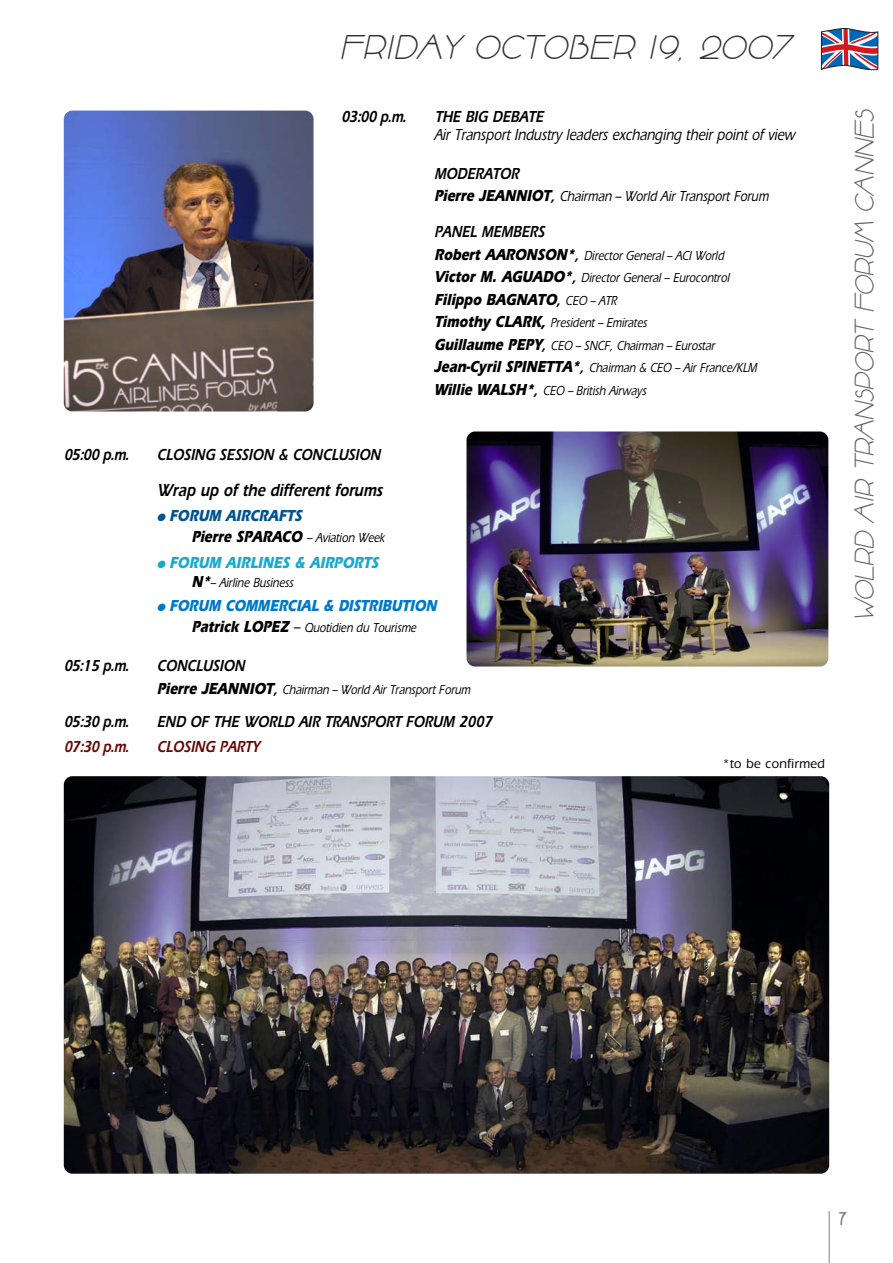
<style>
.page{position:relative;width:893px;height:1263px;background:#fff}
.page>*{position:absolute;margin:0;border:0;box-sizing:border-box;transform-origin:0 0}
.t1{font:italic 36px "Gabardine";color:#333}
.t2{font:italic 28.5px "Gabardine";color:#666}
.t3{font:22.5px "Banjoman";color:#666}
.t4{font:italic 600 18px "Itc Eras";color:#000;scale:.8 1}
.t5{font:italic 600 16.5px "Itc Eras";color:#000;scale:.8 1}
.t6{font:italic 500 16.5px "Itc Eras";color:#000;scale:.8 1}
.t7{font:italic 700 16.5px/21px "Itc Eras";color:#005291;scale:.8 1}
.t8{font:italic 700 16.5px "Itc Eras";letter-spacing:-.005em;color:#0078c7;scale:.8 1}
.t9{font:italic 700 16.5px "Itc Eras";color:#17a9d0;scale:.8 1}
.t10{font:italic 700 16.5px "Itc Eras";color:#000;scale:.8 1}
.t11{font:italic 600 16.5px "Itc Eras";color:#670805;scale:.8 1}
.t12{font:italic 500 15px "Itc Eras";color:#000;scale:.8 1}
.t13{font:italic 500 13.5px/22.5px "Itc Eras";color:#000;scale:.8 1}
.t14{font:500 13.5px "Itc Eras";letter-spacing:.015em;color:#000;scale:.95 1}
.s1{font-weight:700;font-size:16.5px}
.s2{font-weight:600;font-size:16.5px}
.s3{font-weight:600}
.s4{font-weight:500;font-size:13.5px}
.s5{color:#000}
.s6{font-weight:500;font-size:13.5px;color:#000}
.s7{font-size:16.5px}
</style>
<div class="page">
<hr style="left:829px;top:1211px;width:1px;height:52px;background:#808080">
<svg style="left:821px;top:28px;width:58px;height:43px"></svg>
<img style="left:64px;top:776px;width:765px;height:398px;border-radius:9px">
<img style="left:64px;top:111px;width:250px;height:300px;border-radius:9px">
<img style="left:466px;top:431px;width:362px;height:235px;border-radius:9px">
<h1 class="t1" style="left:340px;top:35px;width:450px">FRIDAY OCTOBER 19, 2007</h1>
<p class="t5" style="left:341px;top:111px;width:86px">03:00 p.m.</p>
<p class="t5" style="left:435px;top:111px;width:140px">THE BIG DEBATE</p>
<p class="t6" style="left:434px;top:129px;width:456px">Air Transport Industry leaders exchanging their point of view</p>
<p class="t5" style="left:434px;top:168px;width:108px">MODERATOR</p>
<p class="t12" style="left:434px;top:191px;width:422px"><span class="s1">Pierre JEANNIOT</span><span class="s2">,</span> Chairman – World Air Transport Forum</p>
<p class="t5" style="left:434px;top:226px;width:143px">PANEL MEMBERS</p>
<p class="t13" style="left:434px;top:245px;width:373px"><span class="s1">Robert AARONSON*</span><span class="s2">,</span> Director General – ACI World<br><span class="s1">Victor M. AGUADO *</span><span class="s2">,</span> Director General – Eurocontrol</p>
<p class="t10" style="left:434px;top:294px;width:230px">Filippo BAGNATO<span class="s3">,</span> <span class="s4">CEO – ATR</span></p>
<p class="t13" style="left:434px;top:313px;width:407px"><span class="s1">Timothy CLARK,</span> President – Emirates<br><span class="s1">Guillaume PEPY</span><span class="s2">,</span> CEO – SNCF, Chairman – Eurostar <span class="s1">Jean-Cyril SPINETTA *</span><span class="s2">,</span> Chairman &amp; CEO – Air France/KLM <span class="s1">Willie WALSH*</span><span class="s2">,</span> CEO – British Airways</p>
<p class="t5" style="left:64px;top:448px;width:86px">05:00 p.m.</p>
<p class="t5" style="left:157px;top:448px;width:284px">CLOSING SESSION &amp; CONCLUSION</p>
<h3 class="t4" style="left:157px;top:483px;width:287px">Wrap up of the different forums</h3>
<p class="t7" style="left:191px;top:507px;width:243px;text-indent:-35px">● FORUM AIRCRAFTS<br><span class="s5">Pierre SPARACO</span> <span class="s6">– Aviation Week</span></p>
<p class="t9" style="left:157px;top:556px;width:282px">● FORUM AIRLINES &amp; AIRPORTS</p>
<p class="t13" style="left:191px;top:573px;width:131px"><span class="s1">N*</span>– Airline Business</p>
<p class="t8" style="left:157px;top:600px;width:354px">● FORUM COMMERCIAL &amp; DISTRIBUTION</p>
<p class="t13" style="left:191px;top:618px;width:285px"><span class="s1">Patrick LOPEZ</span> <span class="s7">–</span> Quotidien du Tourisme</p>
<p class="t5" style="left:64px;top:660px;width:86px">05:15 p.m.</p>
<p class="t5" style="left:157px;top:660px;width:114px">CONCLUSION</p>
<p class="t13" style="left:157px;top:679px;width:396px"><span class="s1">Pierre JEANNIOT</span><span class="s2">,</span> Chairman – World Air Transport Forum</p>
<p class="t5" style="left:64px;top:715px;width:86px">05:30 p.m.</p>
<p class="t5" style="left:157px;top:715px;width:424px">END OF THE WORLD AIR TRANSPORT FORUM 2007</p>
<p class="t11" style="left:64px;top:741px;width:86px">07:30 p.m.</p>
<p class="t11" style="left:157px;top:741px;width:130px">CLOSING PARTY</p>
<p class="t14" style="left:723px;top:759px;width:109px">*to be confirmed</p>
<h2 class="t2" style="left:854px;top:621px;width:517px;rotate:-90deg">WOLRD AIR TRANSPORT FORUM CANNES</h2>
<h3 class="t3" style="left:839px;top:1210px;width:10px">7</h3>
</div>
